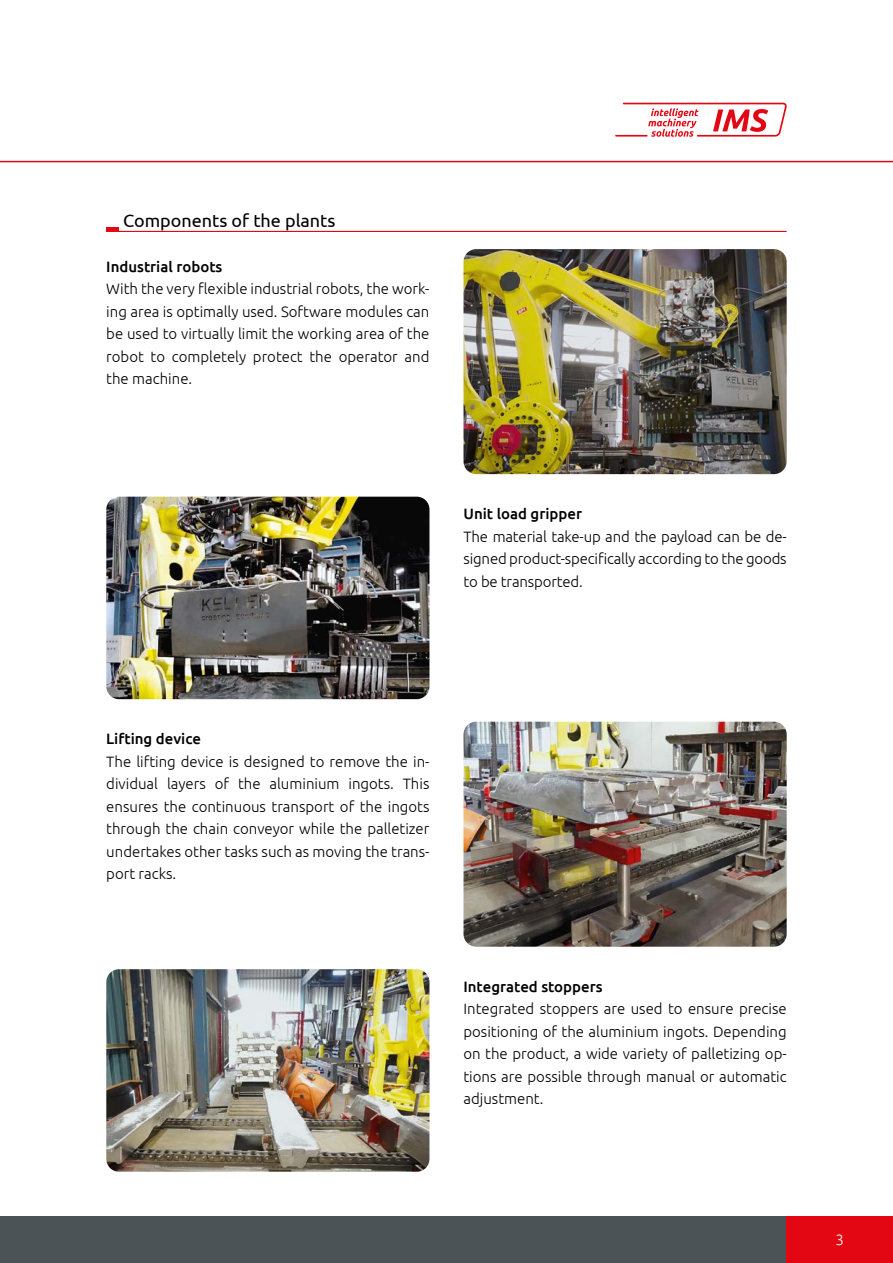
<style>
.page{position:relative;width:893px;height:1263px;background:#fff}
.page>*{position:absolute;margin:0;border:0;box-sizing:border-box;transform-origin:0 0}
.t1{font:18px "Ubuntu";color:#000}
.t2{font:300 15px/22.5px "Ubuntu";color:#000;text-align:justify}
.t3{font:500 15px "Ubuntu";color:#000}
.t4{font:300 15px "Ubuntu";color:#fff}
</style>
<div class="page">
<div style="left:0;top:1217px;width:787px;height:46px;background:#4c5356"></div>
<div style="left:787px;top:1217px;width:106px;height:46px;background:#e30613"></div>
<hr style="left:0;top:161px;width:893px;height:1px;background:#e30613">
<hr style="left:615px;top:135px;width:32px;height:2px;background:#e30613">
<svg style="left:623px;top:103px;width:164px;height:34px"></svg>
<img style="left:463px;top:249px;width:324px;height:225px">
<img style="left:106px;top:497px;width:323px;height:202px">
<img style="left:106px;top:969px;width:323px;height:203px">
<img style="left:463px;top:722px;width:324px;height:225px">
<hr style="left:106px;top:231px;width:681px;height:1px;background:#e30613">
<hr style="left:106px;top:227px;width:13px;height:4px;background:#e30613">
<p class="t1" style="left:123px;top:209px;width:214px">Components of the plants</p>
<p class="t3" style="left:106px;top:257px;width:118px">Industrial robots</p>
<p class="t2" style="left:106px;top:277px;width:325px">With the very flexible industrial robots, the work&shy;ing area is optimally used. Software modules can be used to virtually limit the working area of the robot to completely protect the operator and the machine.</p>
<p class="t3" style="left:463px;top:504px;width:120px">Unit load gripper</p>
<p class="t2" style="left:463px;top:525px;width:325px">The material take-up and the payload can be de&shy;signed product-specifically according to the goods to be transported.</p>
<p class="t3" style="left:106px;top:729px;width:96px">Lifting device</p>
<p class="t2" style="left:106px;top:750px;width:325px">The lifting device is designed to remove the in&shy;dividual layers of the aluminium ingots. This ensures the continuous transport of the ingots through the chain conveyor while the palletizer undertakes other tasks such as moving the trans&shy;port racks.</p>
<p class="t3" style="left:463px;top:977px;width:141px">Integrated stoppers</p>
<p class="t2" style="left:463px;top:997px;width:325px">Integrated stoppers are used to ensure precise positioning of the aluminium ingots. Depending on the product, a wide variety of palletizing op&shy;tions are possible through manual or automatic adjustment.</p>
<p class="t4" style="left:836px;top:1230px;width:10px">3</p>
</div>
